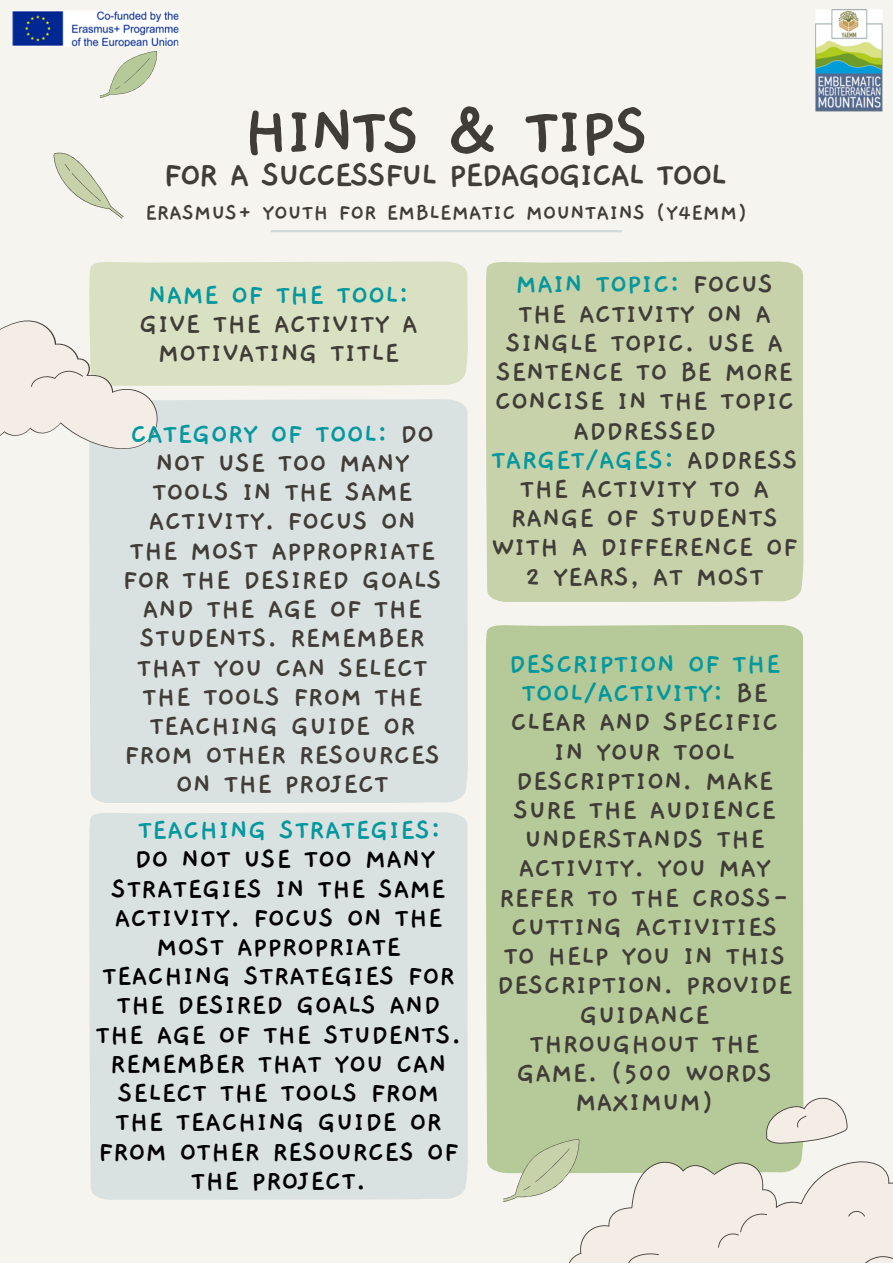
<style>
.page{position:relative;width:893px;height:1264px;background:#fff}
.page>*{position:absolute;margin:0;border:0;box-sizing:border-box;transform-origin:0 0}
.t1{font:700 75px "Gaegu";letter-spacing:-.06em;color:#403c38}
.t2{font:700 37.5px "Gaegu";letter-spacing:-.06em;color:#403c38}
.t3{font:700 30px/29.2px "Gaegu";color:#403c38;text-align:center}
.t4{font:700 30px/29.2px "Gaegu";color:#000;text-align:center}
.t5{font:700 30px "Gaegu";color:#03989e}
.t6{font:700 24px "Gaegu";color:#403c38}
.s1{color:#03989e}
</style>
<div class="page">
<div style="left:0;top:0;width:892px;height:1262px;background:#f6f4ee"></div>
<hr style="left:271px;top:230px;width:350px;height:2px;background:#ced9db">
<div style="left:486px;top:625px;width:317px;height:547px;background:#b5ca98"></div>
<div style="left:89px;top:261px;width:379px;height:125px;background:#dae1c3"></div>
<div style="left:89px;top:399px;width:379px;height:404px;background:#dae1e1"></div>
<div style="left:89px;top:812px;width:379px;height:387px;background:#dae1e1"></div>
<div style="left:486px;top:261px;width:317px;height:341px;background:#c7d2aa"></div>
<svg style="left:0;top:300px;width:159px;height:150px"></svg>
<svg style="left:497px;top:1096px;width:395px;height:166px"></svg>
<svg style="left:53px;top:152px;width:71px;height:67px"></svg>
<svg style="left:100px;top:51px;width:58px;height:47px"></svg>
<img style="left:815px;top:9px;width:68px;height:103px">
<img style="left:12px;top:11px;width:168px;height:36px">
<h1 class="t1" style="left:242px;top:95px;width:409px">HINTS &amp; TIPS</h1>
<p class="t2" style="left:163px;top:157px;width:565px">FOR A SUCCESSFUL PEDAGOGICAL TOOL</p>
<p class="t6" style="left:145px;top:201px;width:604px">ERASMUS+ YOUTH FOR EMBLEMATIC MOUNTAINS (Y4EMM)</p>
<p class="t5" style="left:148px;top:280px;width:262px">NAME OF THE TOOL:</p>
<p class="t3" style="left:139px;top:309px;width:280px">GIVE THE ACTIVITY A<br>MOTIVATING TITLE</p>
<p class="t3" style="left:122px;top:419px;width:321px"><span class="s1">CATEGORY OF TOOL:</span> DO<br>NOT USE TOO MANY<br>TOOLS IN THE SAME<br>ACTIVITY. FOCUS ON<br>THE MOST APPROPRIATE<br>FOR THE DESIRED GOALS<br>AND THE AGE OF THE<br>STUDENTS. REMEMBER<br>THAT YOU CAN SELECT<br>THE TOOLS FROM THE<br>TEACHING GUIDE OR<br>FROM OTHER RESOURCES<br>ON THE PROJECT</p>
<p class="t5" style="left:138px;top:815px;width:305px">TEACHING STRATEGIES:</p>
<p class="t4" style="left:96px;top:844px;width:367px">DO NOT USE TOO MANY<br>STRATEGIES IN THE SAME<br>ACTIVITY. FOCUS ON THE<br>MOST APPROPRIATE<br>TEACHING STRATEGIES FOR<br>THE DESIRED GOALS AND<br>THE AGE OF THE STUDENTS.<br>REMEMBER THAT YOU CAN<br>SELECT THE TOOLS FROM<br>THE TEACHING GUIDE OR<br>FROM OTHER RESOURCES OF<br>THE PROJECT.</p>
<p class="t3" style="left:491px;top:270px;width:308px"><span class="s1">MAIN TOPIC:</span> FOCUS<br>THE ACTIVITY ON A<br>SINGLE TOPIC. USE A<br>SENTENCE TO BE MORE<br>CONCISE IN THE TOPIC<br>ADDRESSED<br><span class="s1">TARGET/AGES:</span> ADDRESS<br>THE ACTIVITY TO A<br>RANGE OF STUDENTS<br>WITH A DIFFERENCE OF<br>2 YEARS, AT MOST</p>
<p class="t3" style="left:496px;top:649px;width:297px"><span class="s1">DESCRIPTION OF THE<br>TOOL/ACTIVITY:</span> BE<br>CLEAR AND SPECIFIC<br>IN YOUR TOOL<br>DESCRIPTION. MAKE<br>SURE THE AUDIENCE<br>UNDERSTANDS THE<br>ACTIVITY. YOU MAY<br>REFER TO THE CROSS-<br>CUTTING ACTIVITIES<br>TO HELP YOU IN THIS<br>DESCRIPTION. PROVIDE<br>GUIDANCE<br>THROUGHOUT THE<br>GAME. (500 WORDS<br>MAXIMUM)</p>
</div>
